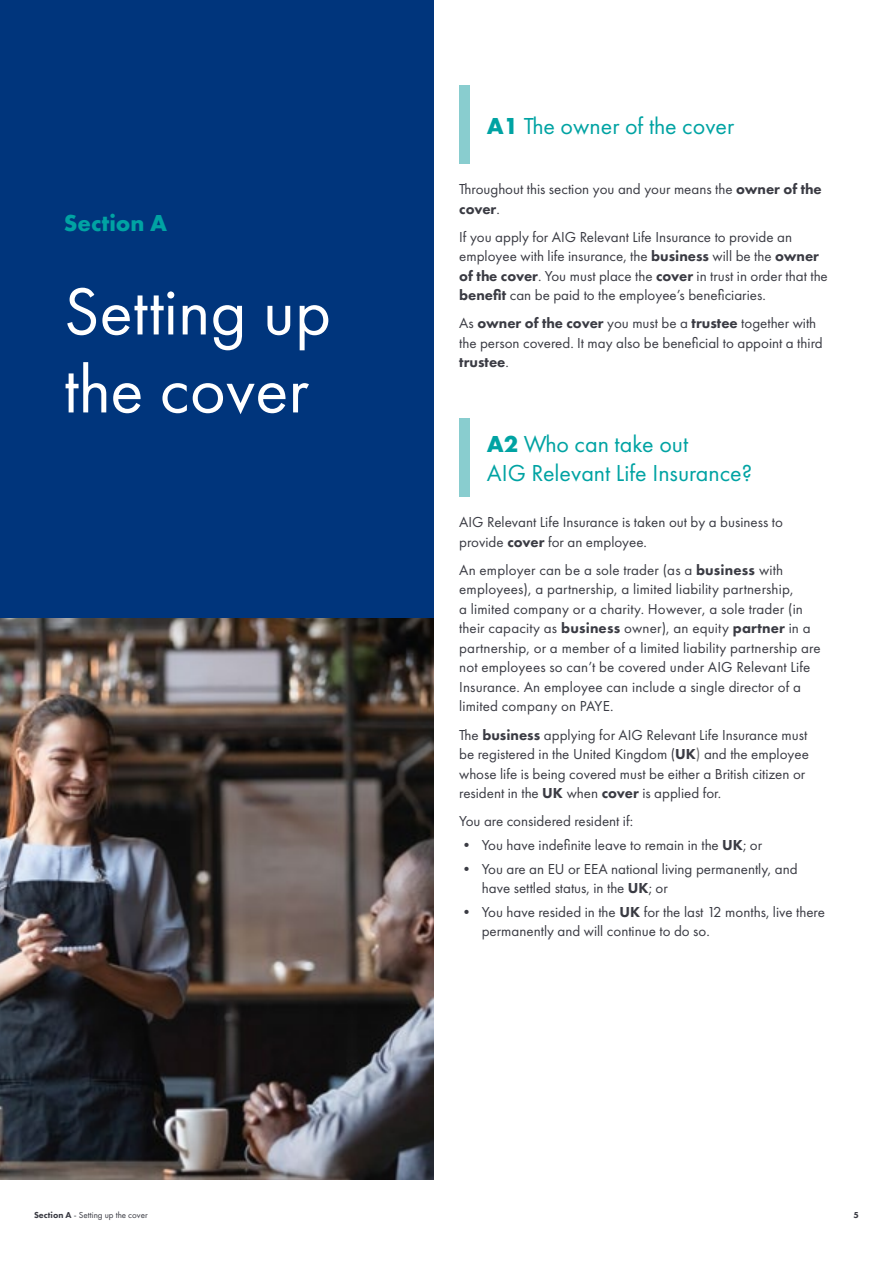
<style>
.page{position:relative;width:893px;height:1263px;background:#fff}
.page>*{position:absolute;margin:0;border:0;box-sizing:border-box;transform-origin:0 0}
.t1{font:69px/78px "Futura PT";color:#fff}
.t2{font:24px/28.8px "Futura PT";color:#00a3a3}
.t3{font:700 24px "Futura PT";color:#00a3a3}
.t4{font:15px/19.5px "Futura PT";color:#3a3b43}
.t5{font:9px "Futura PT";color:#3a3b43}
.t6{font:800 9px "Futura PT";color:#3a3b43}
.s1{font-weight:700}
.s2{font-weight:800}
.s3{font-size:15.75px;color:#707172}
</style>
<div class="page">
<div style="left:459px;top:85px;width:11px;height:79px;background:#89cdcf"></div>
<div style="left:459px;top:418px;width:11px;height:79px;background:#89cdcf"></div>
<div style="left:0;top:0;width:434px;height:1099px;background:#00357c"></div>
<img style="left:0;top:619px;width:434px;height:560px">
<h2 class="t3" style="left:64px;top:207px;width:105px">Section A</h2>
<h1 class="t1" style="left:64px;top:272px;width:269px">Setting up the cover</h1>
<h2 class="t2" style="left:487px;top:111px;width:249px"><span class="s1">A1</span> The owner of the cover</h2>
<p class="t4" style="left:459px;top:179px;width:364px">Throughout this section you and your means the <span class="s2">owner of the cover</span>.</p>
<p class="t4" style="left:459px;top:227px;width:370px">If you apply for AIG Relevant Life Insurance to provide an employee with life insurance, the <span class="s2">business</span> will be the <span class="s2">owner of the cover</span>. You must place the <span class="s2">cover</span> in trust in order that the <span class="s2">benefit</span> can be paid to the employee’s beneficiaries.</p>
<p class="t4" style="left:459px;top:313px;width:365px">As <span class="s2">owner of the cover</span> you must be a <span class="s2">trustee</span> together with the person covered. It may also be beneficial to appoint a third <span class="s2">trustee</span>.</p>
<h2 class="t2" style="left:487px;top:430px;width:267px"><span class="s1">A2</span> Who can take out<br>AIG Relevant Life Insurance?</h2>
<p class="t4" style="left:459px;top:513px;width:325px">AIG Relevant Life Insurance is taken out by a business to provide <span class="s2">cover</span> for an employee.</p>
<p class="t4" style="left:459px;top:560px;width:363px">An employer can be a sole trader (as a <span class="s2">business</span> with employees), a partnership, a limited liability partnership,<br>a limited company or a charity. However, a sole trader (in their capacity as <span class="s2">business</span> owner), an equity <span class="s2">partner</span> in a partnership, or a member of a limited liability partnership are not employees so can’t be covered under AIG Relevant Life Insurance. An employee can include a single director of a limited company on PAYE.</p>
<p class="t4" style="left:459px;top:725px;width:351px">The <span class="s2">business</span> applying for AIG Relevant Life Insurance must be registered in the United Kingdom (<span class="s2">UK</span><span class="s3">)</span> and the employee whose life is being covered must be either a British citizen or resident in the <span class="s2">UK</span> when <span class="s2">cover</span> is applied for.</p>
<p class="t4" style="left:459px;top:811px;width:175px">You are considered resident if:</p>
<p class="t4" style="left:459px;top:835px;width:304px">• You have indefinite leave to remain in the <span class="s2">UK</span>; or</p>
<p class="t4" style="left:482px;top:859px;width:317px;text-indent:-22px">• You are an EU or EEA national living permanently, and have settled status, in the <span class="s2">UK</span>; or</p>
<p class="t4" style="left:482px;top:902px;width:345px;text-indent:-22px">• You have resided in the <span class="s2">UK</span> for the last 12 months, live there permanently and will continue to do so.</p>
<p class="t5" style="left:34px;top:1209px;width:115px"><span class="s2">Section A</span> - Setting up the cover</p>
<p class="t6" style="left:853px;top:1209px;width:7px">5</p>
</div>
